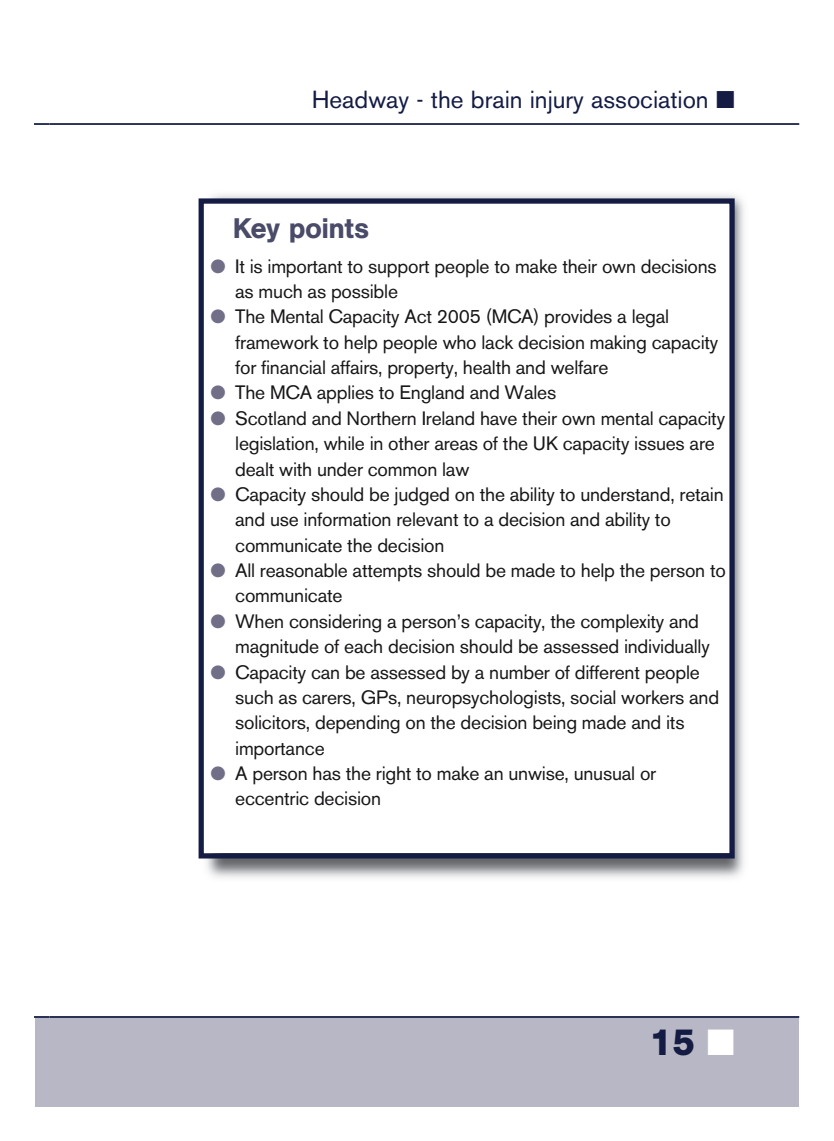
<style>
.page{position:relative;width:834px;height:1141px;background:#fff}
.page>*{position:absolute;margin:0;border:0;box-sizing:border-box;transform-origin:0 0}
.t1{font:700 36.75px "AG Book BQ";color:#141c44}
.t2{font:500 28px "AG Book BQ";color:#4a4a69}
.t3{font:24.5px "Akzidenz Grotesk BE";color:#141c44}
.t4{font:19.25px/25.4px "Akzidenz Grotesk BE";letter-spacing:-.01em;color:#181618}
.s1{color:#716e88}
.s2{color:#fff}
</style>
<div class="page">
<div style="left:50px;top:1017px;width:749px;height:89px;background:#b8b7c5"></div>
<hr style="left:50px;top:123px;width:749px;height:2px;background:#141c44">
<hr style="left:50px;top:1016px;width:749px;height:2px;background:#141c44">
<div style="left:35px;top:1017px;width:15px;height:89px;background:#b8b7c5"></div>
<svg style="left:35px;top:123px;width:15px;height:2px"></svg>
<svg style="left:35px;top:1016px;width:15px;height:2px"></svg>
<img style="left:200px;top:194px;width:544px;height:684px">
<div style="left:204px;top:204px;width:525px;height:649px;background:#fff"></div>
<div style="left:198px;top:198px;width:536px;height:660px;border:5px solid #141c44"></div>
<p class="t3" style="left:311px;top:91px;width:424px">Headway - the brain injury association ■</p>
<h2 class="t2" style="left:233px;top:218px;width:137px">Key points</h2>
<p class="t4" style="left:235px;top:255px;width:483px;text-indent:-25px"><span class="s1">●</span> It is important to support people to make their own decisions as much as possible</p>
<p class="t4" style="left:235px;top:306px;width:484px;text-indent:-25px"><span class="s1">●</span> The Mental Capacity Act 2005 (MCA) provides a legal framework to help people who lack decision making capacity for financial affairs, property, health and welfare</p>
<p class="t4" style="left:210px;top:382px;width:347px"><span class="s1">●</span> The MCA applies to England and Wales</p>
<p class="t4" style="left:235px;top:407px;width:491px;text-indent:-25px"><span class="s1">●</span> Scotland and Northern Ireland have their own mental capacity legislation, while in other areas of the UK capacity issues are dealt with under common law</p>
<p class="t4" style="left:235px;top:484px;width:490px;text-indent:-25px"><span class="s1">●</span> Capacity should be judged on the ability to understand, retain and use information relevant to a decision and ability to communicate the decision</p>
<p class="t4" style="left:235px;top:560px;width:492px;text-indent:-25px"><span class="s1">●</span> All reasonable attempts should be made to help the person to communicate</p>
<p class="t4" style="left:235px;top:610px;width:476px;text-indent:-25px"><span class="s1">●</span> When considering a person’s capacity, the complexity and magnitude of each decision should be assessed individually</p>
<p class="t4" style="left:235px;top:661px;width:485px;text-indent:-25px"><span class="s1">●</span> Capacity can be assessed by a number of different people such as carers, GPs, neuropsychologists, social workers and solicitors, depending on the decision being made and its importance</p>
<p class="t4" style="left:235px;top:763px;width:422px;text-indent:-25px"><span class="s1">●</span> A person has the right to make an unwise, unusual or eccentric decision</p>
<h1 class="t1" style="left:650px;top:1030px;width:86px">15 <span class="s2">■</span></h1>
</div>
